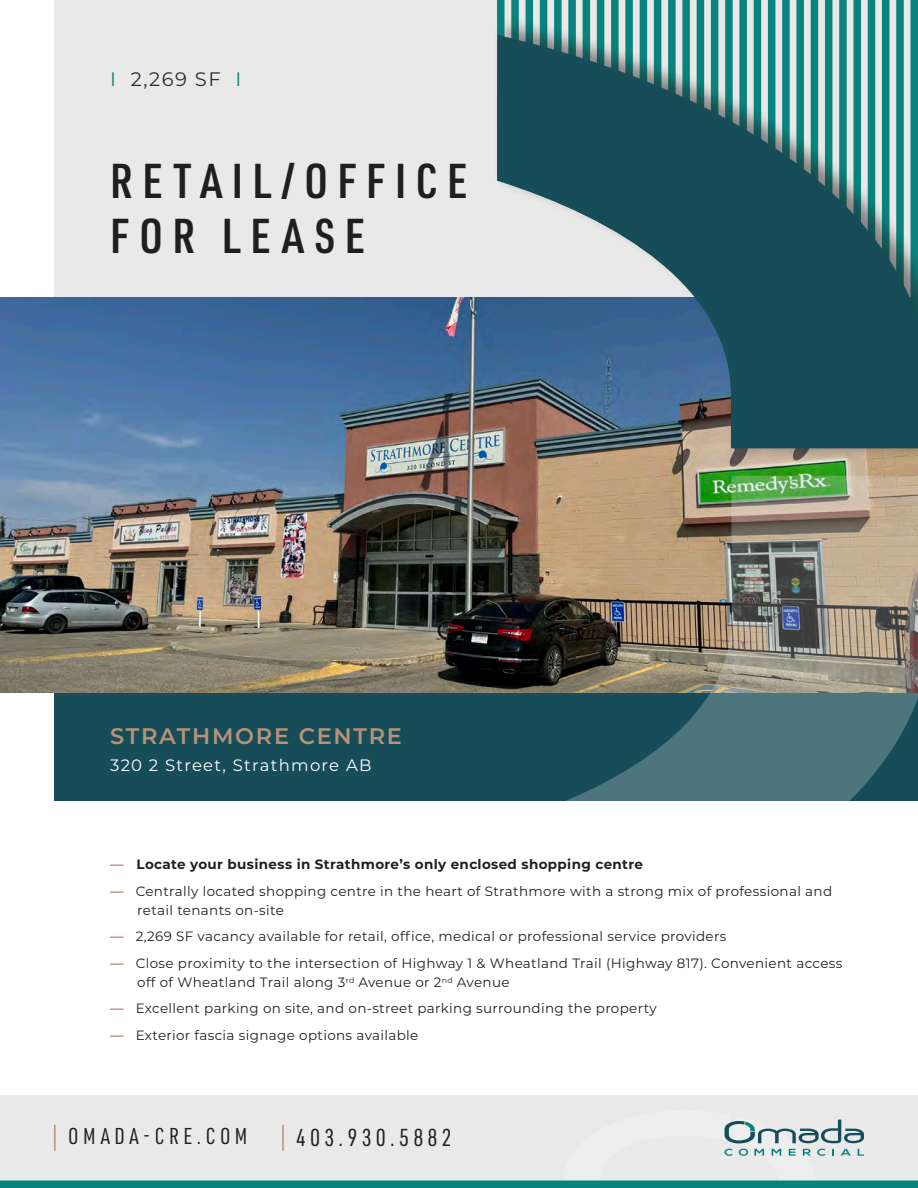
<style>
.page{position:relative;width:918px;height:1188px;background:#fff}
.page>*{position:absolute;margin:0;border:0;box-sizing:border-box;transform-origin:0 0}
.Title_-_White{font:600 47.85px "URWDIN Cond";letter-spacing:.2em;color:#1e1f1f}
.t1{font:24px "URWDIN Cond";letter-spacing:.175em;color:#1e1f1f}
.For_lease___For_sale{font:600 22.5px "Montserrat";letter-spacing:.075em;color:#b79278}
.t2{font:22.5px "URWDIN Cond";letter-spacing:.2em;color:#1e1f1f}
.For_lease___For_sale-2{font:19.5px "Montserrat";color:#2f2e2d}
.For_lease___For_sale-3{font:16.5px "Montserrat";letter-spacing:.075em;color:#fff}
.t3{font:13.5px/19.5px "Montserrat";letter-spacing:.025em;color:#231f20}
.t4{font:700 13.5px "Montserrat";letter-spacing:.025em;color:#231f20}
.s1{color:#09847d}
.s2{color:#b79278}
.s3{font-weight:700;color:#b79278}
</style>
<div class="page">
<div style="left:697px;top:0;width:7px;height:175px;background:#09847d"></div>
<div style="left:611px;top:0;width:8px;height:175px;background:#09847d"></div>
<div style="left:526px;top:0;width:7px;height:175px;background:#09847d"></div>
<div style="left:554px;top:0;width:8px;height:175px;background:#09847d"></div>
<div style="left:640px;top:0;width:7px;height:175px;background:#09847d"></div>
<div style="left:682px;top:0;width:8px;height:175px;background:#09847d"></div>
<div style="left:597px;top:0;width:7px;height:175px;background:#09847d"></div>
<div style="left:511px;top:0;width:8px;height:175px;background:#09847d"></div>
<div style="left:540px;top:0;width:7px;height:175px;background:#09847d"></div>
<div style="left:711px;top:0;width:7px;height:175px;background:#09847d"></div>
<div style="left:625px;top:0;width:8px;height:175px;background:#09847d"></div>
<div style="left:568px;top:0;width:8px;height:175px;background:#09847d"></div>
<div style="left:654px;top:0;width:7px;height:175px;background:#09847d"></div>
<div style="left:583px;top:0;width:7px;height:175px;background:#09847d"></div>
<div style="left:497px;top:0;width:8px;height:175px;background:#09847d"></div>
<div style="left:668px;top:0;width:8px;height:175px;background:#09847d"></div>
<hr style="left:914px;top:0;width:4px;height:324px;background:#09847d">
<img style="left:0;top:6px;width:918px;height:795px">
<div style="left:491px;top:15px;width:427px;height:446px;background:#231f20;opacity:.5"></div>
<svg style="left:497px;top:35px;width:421px;height:413px;background:#44727d"></svg>
<div style="left:0;top:0;width:54px;height:297px;background:#fff"></div>
<div style="left:0;top:1095px;width:918px;height:85px;background:#e9e9e9"></div>
<div style="left:0;top:1180px;width:918px;height:8px;background:#09847d"></div>
<hr style="left:54px;top:1125px;width:2px;height:26px;background:#b79278">
<hr style="left:282px;top:1125px;width:2px;height:26px;background:#b79278">
<svg style="left:563px;top:1119px;width:301px;height:62px"></svg>
<p class="For_lease___For_sale-2" style="left:110px;top:66px;width:133px"><span class="s1">I</span> 2,269 SF <span class="s1">I</span></p>
<p class="Title_-_White" style="left:110px;top:149px;width:359px">RETAIL/OFFICE</p>
<p class="Title_-_White" style="left:110px;top:204px;width:256px">FOR LEASE</p>
<p class="For_lease___For_sale" style="left:110px;top:720px;width:293px">STRATHMORE CENTRE</p>
<p class="For_lease___For_sale-3" style="left:110px;top:754px;width:263px">320 2 Street, Strathmore AB</p>
<p class="t4" style="left:110px;top:855px;width:534px"><span class="s2">—</span> Locate your business in Strathmore’s only enclosed shopping centre</p>
<p class="t3" style="left:137px;top:881px;width:696px;text-indent:-27px"><span class="s3">—</span> Centrally located shopping centre in the heart of Strathmore with a strong mix of professional and retail tenants on-site</p>
<p class="t3" style="left:110px;top:926px;width:618px"><span class="s3">—</span> 2,269 SF vacancy available for retail, office, medical or professional service providers</p>
<p class="t3" style="left:137px;top:953px;width:707px;text-indent:-27px"><span class="s3">—</span> Close proximity to the intersection of Highway 1 &amp; Wheatland Trail (Highway 817). Convenient access off of Wheatland Trail along 3<sup>rd</sup> Avenue or 2<sup>nd</sup> Avenue</p>
<p class="t3" style="left:110px;top:998px;width:548px"><span class="s3">—</span> Excellent parking on site, and on-street parking surrounding the property</p>
<p class="t3" style="left:110px;top:1025px;width:310px"><span class="s3">—</span> Exterior fascia signage options available</p>
<p class="t2" style="left:68px;top:1122px;width:181px">OMADA-CRE.COM</p>
<p class="t1" style="left:296px;top:1122px;width:158px">403.930.5882</p>
</div>
